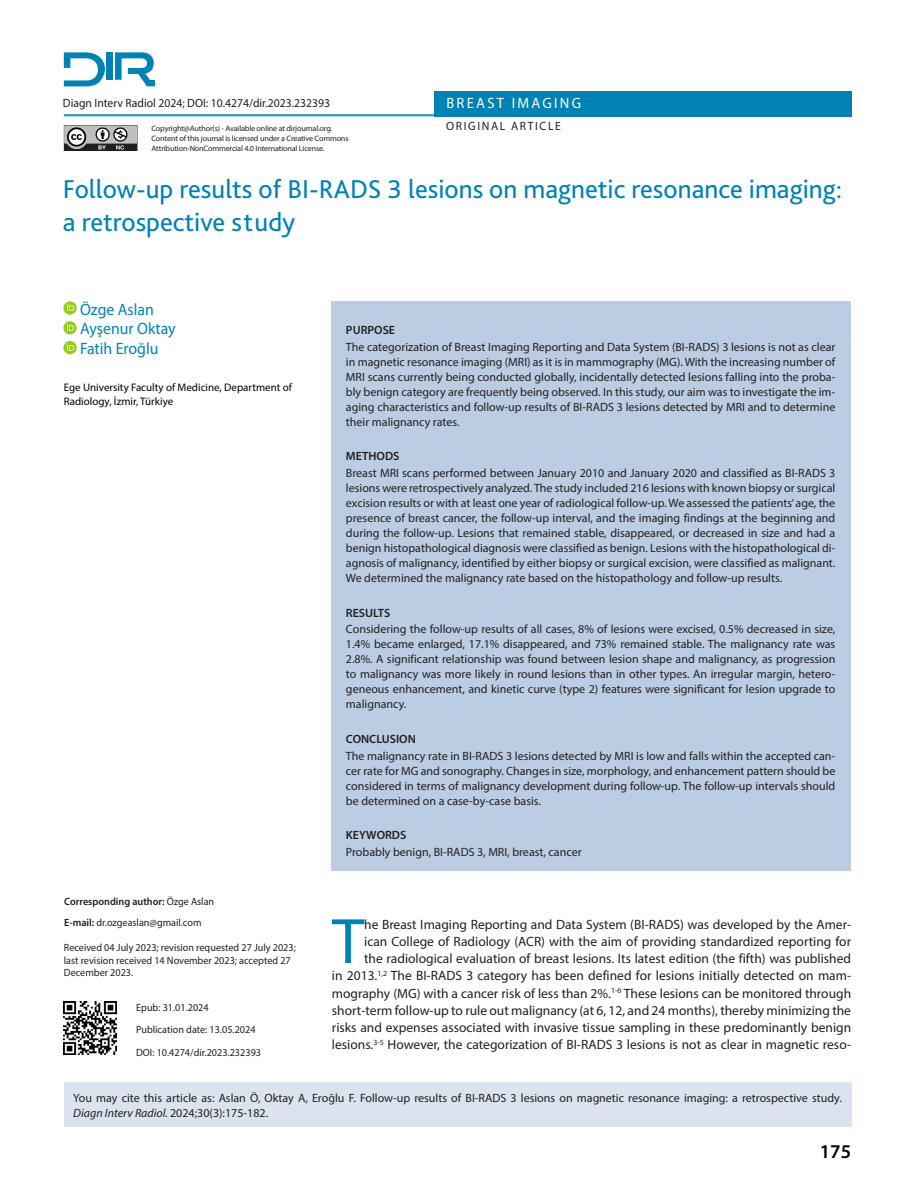
<style>
.page{position:relative;width:915px;height:1191px;background:#fff}
.page>*{position:absolute;margin:0;border:0;box-sizing:border-box;transform-origin:0 0}
.ILK_YAZI{font:64.65px "Myriad Pro";color:#0082b5}
.BASLIK{font:27px/33px "Bliss Pro";color:#0082b5}
.t1{font:600 19.5px "Myriad Pro";color:#000}
.YAZARLAR{font:16.5px "Myriad Pro";color:#0082b5;scale:.96 1}
.t2{font:15px "Myriad Pro";letter-spacing:.16em;color:#fff}
.ILK_YAZI-2{font:13.5px/17.2px "Myriad Pro";color:#231f20;text-align:right}
.ÖZET{font:12px/15px "Myriad Pro";color:#231f20;text-align:justify}
.CITE_AS{font:12px/15px "Myriad Pro";color:#231f20}
.BAS_KISMI{font:12px "Myriad Pro";color:#231f20}
.ÖZET-2{font:600 12px "Myriad Pro";color:#231f20}
.ÖZET-3{font:12px "Myriad Pro";letter-spacing:.14em;color:#231f20}
.KURUMLAR{font:10.95px/14.2px "Myriad Pro";color:#000}
.YAZISMA{font:10.5px/12.6px "Myriad Pro";color:#231f20}
.EPUB{font:10.5px "Myriad Pro";color:#231f20}
.YAZISMA-2{font:600 10.5px "Myriad Pro";color:#231f20}
.t3{font:7.8px/9.8px "Myriad Pro";letter-spacing:-.02em;color:#231f20;scale:1.04 1}
.s1{font-weight:400}
.s2{font-weight:600}
.s3{font-style:italic}
</style>
<div class="page">
<div style="left:434px;top:91px;width:416px;height:25px;background:#0082b5"></div>
<hr style="left:64px;top:114px;width:786px;height:2px;background:#0082b5">
<div style="left:147px;top:80px;width:8px;height:6px;background:#0082b5"></div>
<div style="left:106px;top:52px;width:7px;height:28px;background:#0082b5"></div>
<svg style="left:64px;top:52px;width:41px;height:34px"></svg>
<svg style="left:115px;top:52px;width:39px;height:34px"></svg>
<svg style="left:64px;top:125px;width:73px;height:26px;background:#878686"></svg>
<div style="left:331px;top:301px;width:519px;height:569px;background:#bacde2"></div>
<div style="left:64px;top:1082px;width:786px;height:45px;background:#dae3ee"></div>
<img style="left:64px;top:1001px;width:53px;height:53px">
<svg style="left:63px;top:301px;width:14px;height:14px"></svg>
<svg style="left:67px;top:304px;width:7px;height:7px"></svg>
<svg style="left:63px;top:321px;width:14px;height:13px"></svg>
<svg style="left:67px;top:323px;width:7px;height:8px"></svg>
<svg style="left:63px;top:341px;width:14px;height:13px"></svg>
<svg style="left:67px;top:343px;width:7px;height:8px"></svg>
<p class="BAS_KISMI" style="left:63px;top:96px;width:268px">Diagn Interv Radiol 2024; DOI: 10.4274/dir.2023.232393</p>
<p class="t2" style="left:446px;top:94px;width:136px">BREAST IMAGING</p>
<p class="t3" style="left:151px;top:124px;width:175px">Copyright@Author(s) - Available online at dirjournal.org.</p>
<p class="ÖZET-3" style="left:446px;top:118px;width:116px">ORIGINAL ARTICLE</p>
<p class="t3" style="left:151px;top:134px;width:191px">Content of this journal is licensed under a Creative Commons<br>Attribution-NonCommercial 4.0 International License.</p>
<p class="BASLIK" style="left:63px;top:172px;width:780px">Follow-up results of BI-RADS 3 lesions on magnetic resonance imaging: a retrospective study</p>
<p class="YAZARLAR" style="left:80px;top:299px;width:78px">Özge Aslan</p>
<p class="YAZARLAR" style="left:80px;top:319px;width:101px">Ayşenur Oktay</p>
<p class="YAZARLAR" style="left:80px;top:338px;width:83px">Fatih Eroğlu</p>
<p class="KURUMLAR" style="left:64px;top:380px;width:229px">Ege University Faculty of Medicine, Department of<br>Radiology, İzmir, Türkiye</p>
<p class="YAZISMA-2" style="left:64px;top:895px;width:151px">Corresponding author: <span class="s1">Özge Aslan</span></p>
<p class="YAZISMA" style="left:64px;top:916px;width:139px"><span class="s2">E-mail:</span> dr.ozgeaslan@gmail.com</p>
<p class="YAZISMA" style="left:64px;top:941px;width:233px">Received 04 July 2023; revision requested 27 July 2023; last revision received 14 November 2023; accepted 27<br>December 2023.</p>
<p class="EPUB" style="left:136px;top:1001px;width:74px">Epub: 31.01.2024</p>
<p class="EPUB" style="left:136px;top:1023px;width:121px">Publication date: 13.05.2024</p>
<p class="EPUB" style="left:136px;top:1045px;width:126px">DOI: 10.4274/dir.2023.232393</p>
<p class="ÖZET-2" style="left:346px;top:322px;width:51px">PURPOSE</p>
<p class="ÖZET" style="left:346px;top:339px;width:490px">The categorization of Breast Imaging Reporting and Data System (BI-RADS) 3 lesions is not as clear in magnetic resonance imaging (MRI) as it is in mammography (MG). With the increasing number of MRI scans currently being conducted globally, incidentally detected lesions falling into the proba&shy;bly benign category are frequently being observed. In this study, our aim was to investigate the im&shy;aging characteristics and follow-up results of BI-RADS 3 lesions detected by MRI and to determine their malignancy rates.</p>
<p class="ÖZET-2" style="left:346px;top:448px;width:55px">METHODS</p>
<p class="ÖZET" style="left:346px;top:465px;width:491px">Breast MRI scans performed between January 2010 and January 2020 and classified as BI-RADS 3 lesions were retrospectively analyzed. The study included 216 lesions with known biopsy or surgical excision results or with at least one year of radiological follow-up. We assessed the patients’ age, the presence of breast cancer, the follow-up interval, and the imaging findings at the beginning and during the follow-up. Lesions that remained stable, disappeared, or decreased in size and had a benign histopathological diagnosis were classified as benign. Lesions with the histopathological di&shy;agnosis of malignancy, identified by either biopsy or surgical excision, were classified as malignant.<br>We determined the malignancy rate based on the histopathology and follow-up results.</p>
<p class="ÖZET-2" style="left:346px;top:605px;width:46px">RESULTS</p>
<p class="ÖZET" style="left:346px;top:621px;width:490px">Considering the follow-up results of all cases, 8% of lesions were excised, 0.5% decreased in size, 1.4% became enlarged, 17.1% disappeared, and 73% remained stable. The malignancy rate was 2.8%. A significant relationship was found between lesion shape and malignancy, as progression to malignancy was more likely in round lesions than in other types. An irregular margin, hetero&shy;geneous enhancement, and kinetic curve (type 2) features were significant for lesion upgrade to malignancy.</p>
<p class="ÖZET-2" style="left:346px;top:731px;width:71px">CONCLUSION</p>
<p class="ÖZET" style="left:346px;top:748px;width:490px">The malignancy rate in BI-RADS 3 lesions detected by MRI is low and falls within the accepted can&shy;cer rate for MG and sonography. Changes in size, morphology, and enhancement pattern should be considered in terms of malignancy development during follow-up. The follow-up intervals should be determined on a case-by-case basis.</p>
<p class="ÖZET-2" style="left:346px;top:827px;width:62px">KEYWORDS</p>
<p class="ÖZET" style="left:346px;top:844px;width:237px">Probably benign, BI-RADS 3, MRI, breast, cancer</p>
<p class="ILK_YAZI-2" style="left:332px;top:915px;width:520px">he Breast Imaging Reporting and Data System (BI-RADS) was developed by the Amer-<br>ican College of Radiology (ACR) with the aim of providing standardized reporting for<br>the radiological evaluation of breast lesions. Its latest edition (the fifth) was published<br>in 2013.<sup>1,2</sup> The BI-RADS 3 category has been defined for lesions initially detected on mam&shy;mography (MG) with a cancer risk of less than 2%.<sup>1-6</sup> These lesions can be monitored through short-term follow-up to rule out malignancy (at 6, 12, and 24 months), thereby minimizing the risks and expenses associated with invasive tissue sampling in these predominantly benign lesions.<sup>3-5</sup> However, the categorization of BI-RADS 3 lesions is not as clear in magnetic reso-</p>
<p class="ILK_YAZI" style="left:332px;top:901px;width:34px">T</p>
<p class="CITE_AS" style="left:73px;top:1090px;width:769px">You may cite this article as: Aslan Ö, Oktay A, Eroğlu F. Follow-up results of BI-RADS 3 lesions on magnetic resonance imaging: a retrospective study.<br><span class="s3">Diagn Interv Radiol.</span> 2024;30(3):175-182.</p>
<h3 class="t1" style="left:819px;top:1138px;width:33px">175</h3>
</div>
